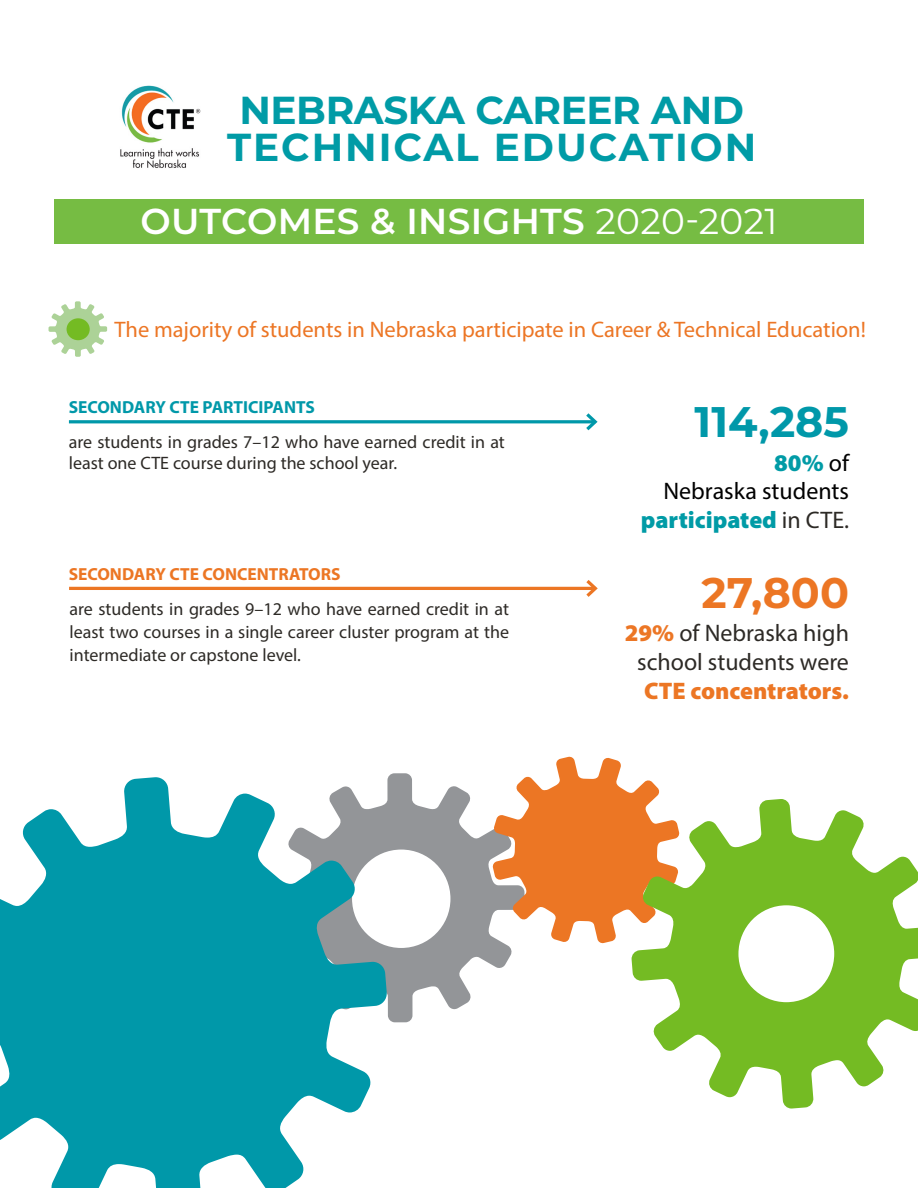
<style>
.page{position:relative;width:918px;height:1188px;background:#fff}
.page>*{position:absolute;margin:0;border:0;box-sizing:border-box;transform-origin:0 0}
.t1{font:700 42.75px "Montserrat";color:#0098a9}
.t2{font:700 42.75px "Montserrat";color:#ec7624}
.t3{font:700 39px/37.5px "Montserrat";letter-spacing:.025em;color:#009ba6;text-align:center}
.t4{font:600 36px "Montserrat";letter-spacing:.01em;color:#fff}
.t5{font:24px/28.8px "Myriad Pro";color:#000;text-align:right}
.t6{font:24px/28.8px "Myriad Pro";color:#2d2a26;text-align:center}
.t7{font:900 24px "Myriad Pro";color:#ec7624}
.t8{font:22.5px "Myriad Pro";color:#ec7625}
.t9{font:18px/23.4px "Myriad Pro";color:#2d2a26}
.t10{font:700 17.55px "Myriad Pro";color:#ec7624}
.t11{font:700 17.55px "Myriad Pro";color:#0098a9}
.s1{font-weight:400}
.s2{font-weight:900;color:#009ba6}
.s3{color:#2d2a26}
.s4{font-weight:900;color:#ec7625}
</style>
<div class="page">
<svg style="left:387px;top:773px;width:125px;height:249px;fill:#939598"></svg>
<div style="left:352px;top:850px;width:98px;height:98px;background:#fff;border-radius:50%"></div>
<svg style="left:0;top:777px;width:387px;height:411px;fill:#0098a9"></svg>
<svg style="left:492px;top:756px;width:168px;height:188px"></svg>
<svg style="left:631px;top:799px;width:287px;height:310px;fill:#74bb23"></svg>
<div style="left:738px;top:905px;width:96px;height:97px;background:#fff;border-radius:50%"></div>
<hr style="left:69px;top:420px;width:526px;height:3px;background:#0098a9">
<svg style="left:583px;top:413px;width:15px;height:18px"></svg>
<hr style="left:69px;top:587px;width:526px;height:3px;background:#ec7624">
<svg style="left:583px;top:580px;width:15px;height:17px"></svg>
<svg style="left:49px;top:301px;width:58px;height:56px"></svg>
<div style="left:67px;top:318px;width:23px;height:22px;background:#74bb23;border-radius:50%"></div>
<div style="left:54px;top:199px;width:810px;height:45px;background:#76bc43"></div>
<img style="left:120px;top:85px;width:81px;height:83px">
<h2 class="t3" style="left:227px;top:89px;width:531px">NEBRASKA CAREER AND<br>TECHNICAL EDUCATION</h2>
<h3 class="t4" style="left:140px;top:196px;width:639px">OUTCOMES &amp; INSIGHTS <span class="s1">2020-2021</span></h3>
<p class="t8" style="left:114px;top:316px;width:753px">The majority of students in Nebraska participate in Career &amp; Technical Education!</p>
<p class="t11" style="left:69px;top:395px;width:248px">SECONDARY CTE PARTICIPANTS</p>
<p class="t9" style="left:69px;top:430px;width:438px">are students in grades 7–12 who have earned credit in at</p>
<p class="t9" style="left:69px;top:451px;width:330px">least one CTE course during the school year.</p>
<p class="t10" style="left:69px;top:562px;width:273px">SECONDARY CTE CONCENTRATORS</p>
<p class="t9" style="left:70px;top:597px;width:441px">are students in grades 9–12 who have earned credit in at</p>
<p class="t9" style="left:70px;top:620px;width:441px">least two courses in a single career cluster program at the intermediate or capstone level.</p>
<h1 class="t1" style="left:695px;top:391px;width:156px">114,285</h1>
<h3 class="t5" style="left:641px;top:448px;width:210px"><span class="s2">80%</span> of<br>Nebraska students <span class="s2">participated</span> <span class="s3">in CTE.</span></h3>
<h1 class="t2" style="left:702px;top:562px;width:149px">27,800</h1>
<h3 class="t6" style="left:625px;top:619px;width:226px"><span class="s4">29%</span> of Nebraska high school students were</h3>
<h3 class="t7" style="left:644px;top:675px;width:206px">CTE concentrators.</h3>
</div>
